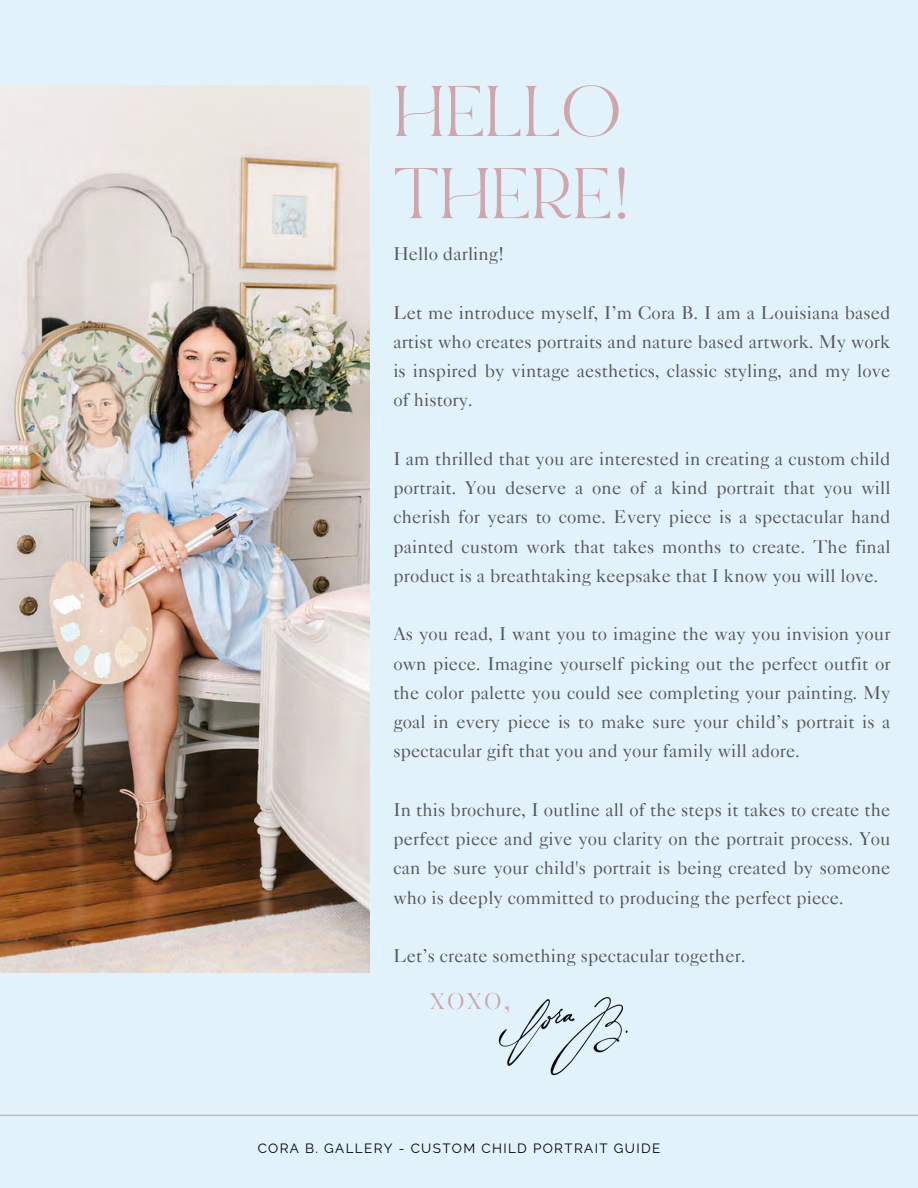
<style>
.page{position:relative;width:918px;height:1188px;background:#e2f2fb}
.page>*{position:absolute;margin:0;border:0;box-sizing:border-box;transform-origin:0 0}
.t1{font:72px "Bon Vivant Serif";color:#cfa6ab}
.t2{font:34.05px "Bon Vivant Serif";color:#cfa6ab}
.t3{font:18.6px/29.2px "Caslon 540 LT Std";letter-spacing:.005em;color:#444;text-align:justify}
.t4{font:13.5px "Raleway";letter-spacing:.1em;color:#000}
</style>
<div class="page">
<hr style="left:0;top:1115px;width:918px;height:1px;background:#cfa6ab">
<img style="left:498px;top:997px;width:130px;height:79px">
<img style="left:0;top:85px;width:370px;height:888px">
<p class="t1" style="left:393px;top:82px;width:229px">HELLO</p>
<p class="t1" style="left:393px;top:164px;width:239px">THERE!</p>
<p class="t3" style="left:393px;top:242px;width:113px">Hello darling!</p>
<p class="t3" style="left:393px;top:300px;width:499px">Let me introduce myself, I’m Cora B. I am a Louisiana based artist who creates portraits and nature based artwork. My work is inspired by vintage aesthetics, classic styling, and my love of history.</p>
<p class="t3" style="left:393px;top:447px;width:499px">I am thrilled that you are interested in creating a custom child portrait. You deserve a one of a kind portrait that you will cherish for years to come. Every piece is a spectacular hand painted custom work that takes months to create. The final product is a breathtaking keepsake that I know you will love.</p>
<p class="t3" style="left:393px;top:622px;width:499px">As you read, I want you to imagine the way you invision your own piece. Imagine yourself picking out the perfect outfit or the color palette you could see completing your painting. My goal in every piece is to make sure your child’s portrait is a spectacular gift that you and your family will adore.</p>
<p class="t3" style="left:393px;top:798px;width:499px">In this brochure, I outline all of the steps it takes to create the perfect piece and give you clarity on the portrait process. You can be sure your child's portrait is being created by someone who is deeply committed to producing the perfect piece.</p>
<p class="t3" style="left:393px;top:944px;width:354px">Let’s create something spectacular together.</p>
<p class="t2" style="left:430px;top:983px;width:82px">xoxo,</p>
<p class="t4" style="left:258px;top:1140px;width:404px">CORA B. GALLERY - CUSTOM CHILD PORTRAIT GUIDE</p>
</div>
